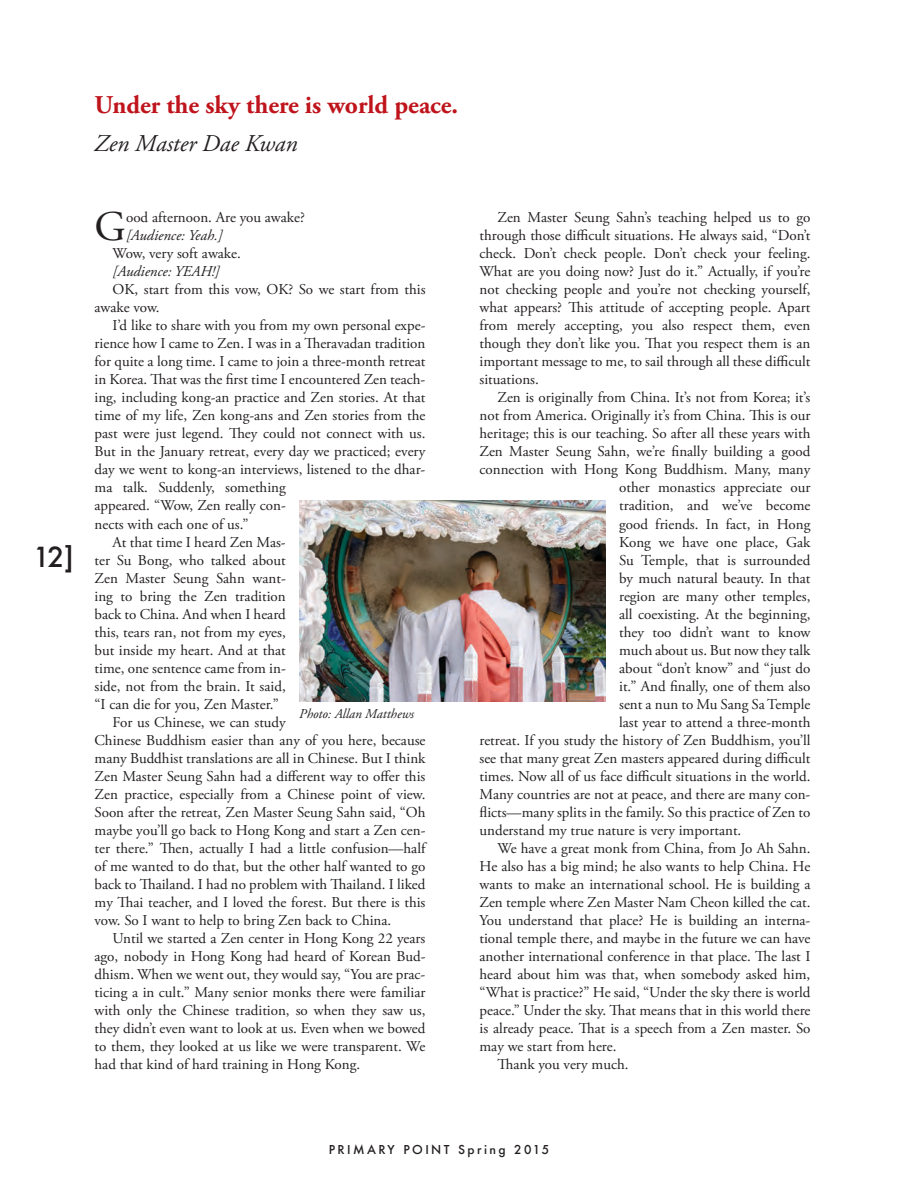
<style>
.page{position:relative;width:905px;height:1202px;background:#fff}
.page>*{position:absolute;margin:0;border:0;box-sizing:border-box;transform-origin:0 0}
.t1{font:42.15px "Adobe Garamond Pro";color:#231f20}
.t2{font:500 27px "Futura";color:#231f20}
.t3{font:700 25.5px "Adobe Garamond Pro";color:#bf141b}
.t4{font:italic 24px "Adobe Garamond Pro";color:#231f20}
.t5{font:15px/18px "Adobe Garamond Pro";color:#231f20}
.t6{font:italic 15px "Adobe Garamond Pro";color:#231f20}
.t7{font:italic 13.5px "Adobe Garamond Pro";color:#231f20}
.t8{font:500 12px "Futura";letter-spacing:.2em;color:#231f20}
</style>
<div class="page">
<img style="left:299px;top:500px;width:306px;height:202px">
<h3 class="t3" style="left:94px;top:90px;width:365px">Under the sky there is world peace.</h3>
<h3 class="t4" style="left:94px;top:129px;width:204px">Zen Master Dae Kwan</h3>
<h2 class="t2" style="left:33px;top:538px;width:42px">12]</h2>
<h1 class="t1" style="left:94px;top:202px;width:33px">G</h1>
<p class="t5" style="left:126px;top:209px;width:180px">ood afternoon. Are you awake?</p>
<p class="t6" style="left:126px;top:227px;width:98px">[Audience: Yeah.]</p>
<p class="t5" style="left:113px;top:245px;width:130px">Wow, very soft awake.</p>
<p class="t6" style="left:113px;top:263px;width:109px">[Audience: YEAH!]</p>
<p class="t5" style="left:95px;top:281px;width:332px;text-indent:18px">OK, start from this vow, OK? So we start from this awake vow.</p>
<p class="t5" style="left:113px;top:317px;width:314px">I’d like to share with you from my own personal expe-</p>
<p class="t5" style="left:95px;top:335px;width:332px">rience how I came to Zen. I was in a Theravadan tradition</p>
<p class="t5" style="left:95px;top:353px;width:332px">for quite a long time. I came to join a three-month retreat</p>
<p class="t5" style="left:95px;top:371px;width:332px">in Korea. That was the first time I encountered Zen teach-</p>
<p class="t5" style="left:95px;top:389px;width:332px">ing, including kong-an practice and Zen stories. At that</p>
<p class="t5" style="left:95px;top:407px;width:332px">time of my life, Zen kong-ans and Zen stories from the</p>
<p class="t5" style="left:95px;top:425px;width:332px">past were just legend. They could not connect with us.</p>
<p class="t5" style="left:95px;top:443px;width:332px">But in the January retreat, every day we practiced; every</p>
<p class="t5" style="left:95px;top:461px;width:332px">day we went to kong-an interviews, listened to the dhar-</p>
<p class="t5" style="left:95px;top:479px;width:193px">ma talk. Suddenly, something</p>
<p class="t5" style="left:95px;top:497px;width:193px">appeared. “Wow, Zen really con-</p>
<p class="t5" style="left:95px;top:515px;width:156px">nects with each one of us.”</p>
<p class="t5" style="left:113px;top:533px;width:175px">At that time I heard Zen Mas-</p>
<p class="t5" style="left:95px;top:551px;width:193px">ter Su Bong, who talked about</p>
<p class="t5" style="left:95px;top:569px;width:193px">Zen Master Seung Sahn want-</p>
<p class="t5" style="left:95px;top:587px;width:193px">ing to bring the Zen tradition</p>
<p class="t5" style="left:95px;top:605px;width:193px">back to China. And when I heard</p>
<p class="t5" style="left:95px;top:623px;width:193px">this, tears ran, not from my eyes,</p>
<p class="t5" style="left:95px;top:641px;width:193px">but inside my heart. And at that</p>
<p class="t5" style="left:95px;top:659px;width:193px">time, one sentence came from in-</p>
<p class="t5" style="left:95px;top:677px;width:193px">side, not from the brain. It said,</p>
<p class="t5" style="left:95px;top:695px;width:186px">“I can die for you, Zen Master.”</p>
<p class="t5" style="left:113px;top:713px;width:175px">For us Chinese, we can study</p>
<p class="t5" style="left:95px;top:731px;width:332px">Chinese Buddhism easier than any of you here, because</p>
<p class="t5" style="left:95px;top:749px;width:332px">many Buddhist translations are all in Chinese. But I think</p>
<p class="t5" style="left:95px;top:767px;width:332px">Zen Master Seung Sahn had a different way to offer this</p>
<p class="t5" style="left:95px;top:785px;width:332px">Zen practice, especially from a Chinese point of view.</p>
<p class="t5" style="left:95px;top:803px;width:332px">Soon after the retreat, Zen Master Seung Sahn said, “Oh</p>
<p class="t5" style="left:95px;top:821px;width:332px">maybe you’ll go back to Hong Kong and start a Zen cen-</p>
<p class="t5" style="left:95px;top:839px;width:332px">ter there.” Then, actually I had a little confusion—half</p>
<p class="t5" style="left:95px;top:857px;width:332px">of me wanted to do that, but the other half wanted to go</p>
<p class="t5" style="left:95px;top:875px;width:332px">back to Thailand. I had no problem with Thailand. I liked</p>
<p class="t5" style="left:95px;top:893px;width:332px">my Thai teacher, and I loved the forest. But there is this</p>
<p class="t5" style="left:95px;top:911px;width:298px">vow. So I want to help to bring Zen back to China.</p>
<p class="t5" style="left:113px;top:929px;width:314px">Until we started a Zen center in Hong Kong 22 years</p>
<p class="t5" style="left:95px;top:947px;width:332px">ago, nobody in Hong Kong had heard of Korean Bud-</p>
<p class="t5" style="left:95px;top:965px;width:332px">dhism. When we went out, they would say, “You are prac-</p>
<p class="t5" style="left:95px;top:983px;width:332px">ticing a in cult.” Many senior monks there were familiar</p>
<p class="t5" style="left:95px;top:1001px;width:332px">with only the Chinese tradition, so when they saw us,</p>
<p class="t5" style="left:95px;top:1019px;width:332px">they didn’t even want to look at us. Even when we bowed</p>
<p class="t5" style="left:95px;top:1037px;width:332px">to them, they looked at us like we were transparent. We</p>
<p class="t5" style="left:95px;top:1055px;width:267px">had that kind of hard training in Hong Kong.</p>
<p class="t7" style="left:299px;top:705px;width:116px">Photo: Allan Matthews</p>
<p class="t5" style="left:479px;top:209px;width:332px;text-align:justify;text-indent:18px">Zen Master Seung Sahn’s teaching helped us to go through those difficult situations. He always said, “Don’t check. Don’t check people. Don’t check your feeling.<br>What are you doing now? Just do it.” Actually, if you’re not checking people and you’re not checking yourself, what appears? This attitude of accepting people. Apart from merely accepting, you also respect them, even though they don’t like you. That you respect them is an important message to me, to sail through all these difficult situations.</p>
<p class="t5" style="left:497px;top:389px;width:314px">Zen is originally from China. It’s not from Korea; it’s</p>
<p class="t5" style="left:479px;top:407px;width:332px">not from America. Originally it’s from China. This is our</p>
<p class="t5" style="left:479px;top:425px;width:332px">heritage; this is our teaching. So after all these years with</p>
<p class="t5" style="left:479px;top:443px;width:332px">Zen Master Seung Sahn, we’re finally building a good</p>
<p class="t5" style="left:479px;top:461px;width:332px">connection with Hong Kong Buddhism. Many, many</p>
<p class="t5" style="left:619px;top:479px;width:193px">other monastics appreciate our</p>
<p class="t5" style="left:619px;top:497px;width:193px">tradition, and we’ve become</p>
<p class="t5" style="left:619px;top:515px;width:193px">good friends. In fact, in Hong</p>
<p class="t5" style="left:619px;top:533px;width:193px">Kong we have one place, Gak</p>
<p class="t5" style="left:619px;top:551px;width:193px">Su Temple, that is surrounded</p>
<p class="t5" style="left:619px;top:569px;width:193px">by much natural beauty. In that</p>
<p class="t5" style="left:619px;top:587px;width:193px">region are many other temples,</p>
<p class="t5" style="left:619px;top:605px;width:193px">all coexisting. At the beginning,</p>
<p class="t5" style="left:619px;top:623px;width:193px">they too didn’t want to know</p>
<p class="t5" style="left:619px;top:641px;width:193px">much about us. But now they talk</p>
<p class="t5" style="left:619px;top:659px;width:193px">about “don’t know” and “just do</p>
<p class="t5" style="left:619px;top:677px;width:193px">it.” And finally, one of them also</p>
<p class="t5" style="left:619px;top:695px;width:193px">sent a nun to Mu Sang Sa Temple</p>
<p class="t5" style="left:619px;top:713px;width:193px">last year to attend a three-month</p>
<p class="t5" style="left:479px;top:731px;width:332px">retreat. If you study the history of Zen Buddhism, you’ll</p>
<p class="t5" style="left:479px;top:749px;width:332px">see that many great Zen masters appeared during difficult</p>
<p class="t5" style="left:479px;top:767px;width:332px">times. Now all of us face difficult situations in the world.</p>
<p class="t5" style="left:479px;top:785px;width:332px">Many countries are not at peace, and there are many con-</p>
<p class="t5" style="left:479px;top:803px;width:332px">flicts—many splits in the family. So this practice of Zen to</p>
<p class="t5" style="left:479px;top:821px;width:263px">understand my true nature is very important.</p>
<p class="t5" style="left:497px;top:839px;width:314px">We have a great monk from China, from Jo Ah Sahn.</p>
<p class="t5" style="left:479px;top:857px;width:332px">He also has a big mind; he also wants to help China. He</p>
<p class="t5" style="left:479px;top:875px;width:332px">wants to make an international school. He is building a</p>
<p class="t5" style="left:479px;top:893px;width:332px">Zen temple where Zen Master Nam Cheon killed the cat.</p>
<p class="t5" style="left:479px;top:911px;width:332px">You understand that place? He is building an interna-</p>
<p class="t5" style="left:479px;top:929px;width:332px">tional temple there, and maybe in the future we can have</p>
<p class="t5" style="left:479px;top:947px;width:332px">another international conference in that place. The last I</p>
<p class="t5" style="left:479px;top:965px;width:332px">heard about him was that, when somebody asked him,</p>
<p class="t5" style="left:479px;top:983px;width:332px">“What is practice?” He said, “Under the sky there is world</p>
<p class="t5" style="left:479px;top:1001px;width:332px">peace.” Under the sky. That means that in this world there</p>
<p class="t5" style="left:479px;top:1019px;width:332px">is already peace. That is a speech from a Zen master. So</p>
<p class="t5" style="left:479px;top:1037px;width:138px">may we start from here.</p>
<p class="t5" style="left:497px;top:1055px;width:132px">Thank you very much.</p>
<p class="t8" style="left:329px;top:1141px;width:222px">PRIMARY POINT Spring 2015</p>
</div>
